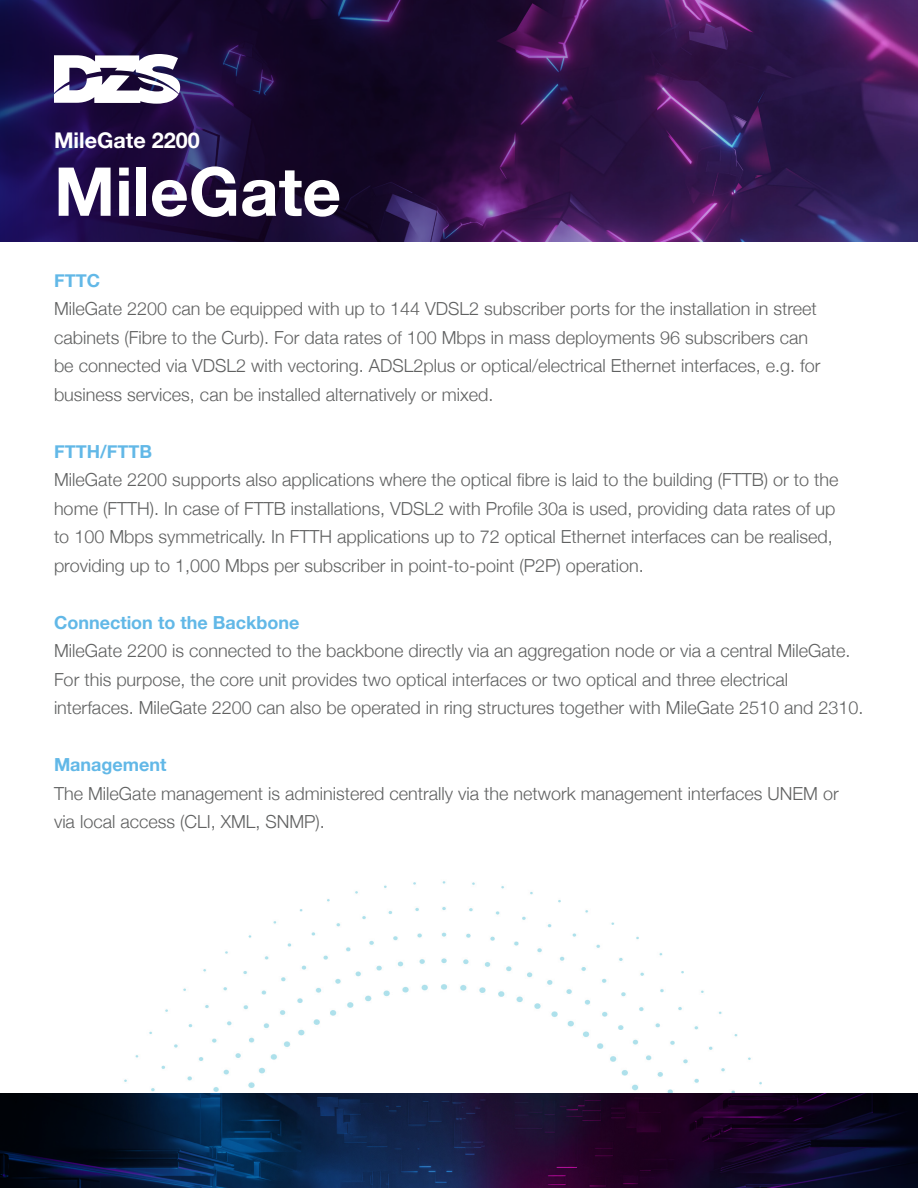
<style>
.page{position:relative;width:918px;height:1188px;background:#fff}
.page>*{position:absolute;margin:0;border:0;box-sizing:border-box;transform-origin:0 0}
.t1{font:700 67.5px "Helvetica Neue";color:#fff}
.t2{font:700 21.6px "Helvetica Neue";color:#fff}
.Data_Sheet_Paragraph{font:300 18px/28.5px "Helvetica Neue";color:#606161}
.Data_Sheet_Paragraph-2{font:700 18px "Helvetica Neue";color:#62b8e7}
</style>
<div class="page">
<img style="left:73px;top:881px;width:791px;height:213px">
<img style="left:486px;top:1094px;width:69px;height:94px">
<svg style="left:0;top:1094px;width:486px;height:94px;background:#091e40"></svg>
<svg style="left:555px;top:1094px;width:363px;height:94px;background:#160424"></svg>
<svg style="left:0;top:0;width:918px;height:241px;background:#291245"></svg>
<svg style="left:54px;top:54px;width:126px;height:50px"></svg>
<p class="t2" style="left:54px;top:124px;width:147px">MileGate 2200</p>
<p class="t1" style="left:54px;top:139px;width:289px">MileGate</p>
<p class="Data_Sheet_Paragraph-2" style="left:54px;top:266px;width:48px">FTTC</p>
<p class="Data_Sheet_Paragraph" style="left:54px;top:293px;width:768px">MileGate 2200 can be equipped with up to 144 VDSL2 subscriber ports for the installation in street cabinets (Fibre to the Curb). For data rates of 100 Mbps in mass deployments 96 subscribers can be connected via VDSL2 with vectoring. ADSL2plus or optical/electrical Ethernet interfaces, e.g. for business services, can be installed alternatively or mixed.</p>
<p class="Data_Sheet_Paragraph-2" style="left:54px;top:437px;width:100px">FTTH/FTTB</p>
<p class="Data_Sheet_Paragraph" style="left:54px;top:464px;width:786px">MileGate 2200 supports also applications where the optical fibre is laid to the building (FTTB) or to the home (FTTH). In case of FTTB installations, VDSL2 with Profile 30a is used, providing data rates of up to 100 Mbps symmetrically. In FTTH applications up to 72 optical Ethernet interfaces can be realised, providing up to 1,000 Mbps per subscriber in point-to-point (P2P) operation.</p>
<p class="Data_Sheet_Paragraph-2" style="left:54px;top:608px;width:247px">Connection to the Backbone</p>
<p class="Data_Sheet_Paragraph" style="left:54px;top:635px;width:811px">MileGate 2200 is connected to the backbone directly via an aggregation node or via a central MileGate.<br>For this purpose, the core unit provides two optical interfaces or two optical and three electrical interfaces. MileGate 2200 can also be operated in ring structures together with MileGate 2510 and 2310.</p>
<p class="Data_Sheet_Paragraph-2" style="left:54px;top:751px;width:114px">Management</p>
<p class="Data_Sheet_Paragraph" style="left:54px;top:778px;width:786px">The MileGate management is administered centrally via the network management interfaces UNEM or via local access (CLI, XML, SNMP).</p>
</div>
